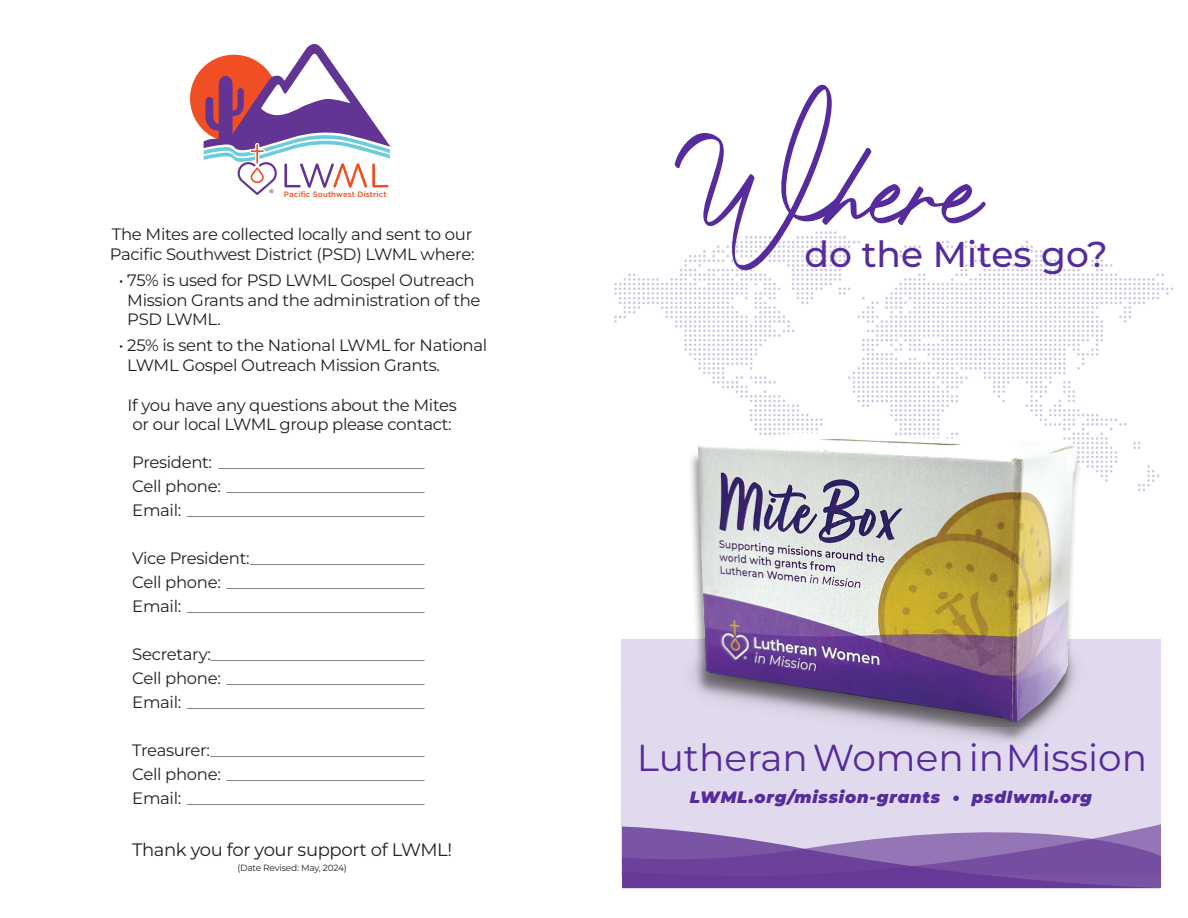
<style>
.page{position:relative;width:1188px;height:918px;background:#fff}
.page>*{position:absolute;margin:0;border:0;box-sizing:border-box;transform-origin:0 0}
.t1{font:145.5px "Photograph Signature";color:#552b9d}
.t2{font:37.5px "Montserrat";color:#552b9d}
.t3{font:500 36px "Montserrat";color:#552b9d}
.t4{font:18px "Montserrat";letter-spacing:-.02em;color:#231f20}
.t5{font:16.5px "Montserrat";letter-spacing:-.02em;color:#6c6d70}
.t6{font:16.5px/19.5px "Montserrat";letter-spacing:-.02em;color:#231f20}
.t7{font:italic 900 16.5px "Montserrat";letter-spacing:.05em;color:#552b9d}
.t8{font:9px "Montserrat";letter-spacing:-.02em;color:#231f20}
.t9{font:500 7.8px "Gotham";letter-spacing:.01em;color:#f04e24}
.s1{color:#231f20}
</style>
<div class="page">
<div style="left:621px;top:639px;width:540px;height:235px;background:#e1d9ed"></div>
<div style="left:190px;top:55px;width:88px;height:87px;background:#f04e24;border-radius:50%"></div>
<svg style="left:204px;top:44px;width:187px;height:151px"></svg>
<svg style="left:614px;top:231px;width:559px;height:260px"></svg>
<svg style="left:621px;top:824px;width:540px;height:64px"></svg>
<div style="left:676px;top:440px;width:409px;height:308px;background:#231f20;opacity:.5"></div>
<img style="left:670px;top:412px;width:449px;height:314px">
<p class="t9" style="left:284px;top:189px;width:104px">Pacific Southwest District</p>
<p class="t6" style="left:110px;top:224px;width:366px">The Mites are collected locally and sent to our<br>Pacific Southwest District (PSD) LWML where:</p>
<p class="t6" style="left:127px;top:270px;width:355px;text-indent:-9px">• 75% is used for PSD LWML Gospel Outreach<br>Mission Grants and the administration of the<br>PSD LWML.</p>
<p class="t6" style="left:127px;top:335px;width:361px;text-indent:-9px">• 25% is sent to the National LWML for National<br>LWML Gospel Outreach Mission Grants.</p>
<p class="t6" style="left:128px;top:394px;width:331px;text-align:center">If you have any questions about the Mites or our local LWML group please contact:</p>
<p class="t5" style="left:132px;top:450px;width:294px"><span class="s1">President:</span> __________________________</p>
<p class="t5" style="left:132px;top:474px;width:294px"><span class="s1">Cell phone:</span> _________________________</p>
<p class="t5" style="left:132px;top:498px;width:294px"><span class="s1">Email:</span> ______________________________</p>
<p class="t5" style="left:132px;top:546px;width:294px"><span class="s1">Vice President:</span>______________________</p>
<p class="t5" style="left:132px;top:570px;width:294px"><span class="s1">Cell phone:</span> _________________________</p>
<p class="t5" style="left:132px;top:594px;width:294px"><span class="s1">Email:</span> ______________________________</p>
<p class="t5" style="left:132px;top:642px;width:294px"><span class="s1">Secretary:</span>___________________________</p>
<p class="t5" style="left:132px;top:666px;width:294px"><span class="s1">Cell phone:</span> _________________________</p>
<p class="t5" style="left:132px;top:690px;width:294px"><span class="s1">Email:</span> ______________________________</p>
<p class="t5" style="left:132px;top:738px;width:294px"><span class="s1">Treasurer:</span>___________________________</p>
<p class="t5" style="left:132px;top:762px;width:294px"><span class="s1">Cell phone:</span> _________________________</p>
<p class="t5" style="left:132px;top:786px;width:294px"><span class="s1">Email:</span> ______________________________</p>
<p class="t4" style="left:132px;top:837px;width:322px">Thank you for your support of LWML!</p>
<p class="t8" style="left:237px;top:862px;width:111px">(Date Revised: May, 2024)</p>
<p class="t1" style="left:703px;top:59px;width:281px">Where</p>
<p class="t3" style="left:805px;top:229px;width:305px">do the Mites go?</p>
<p class="t2" style="left:637px;top:732px;width:512px">Lutheran Women in Mission</p>
<p class="t7" style="left:690px;top:784px;width:404px">LWML.org/mission-grants • psdlwml.org</p>
</div>
